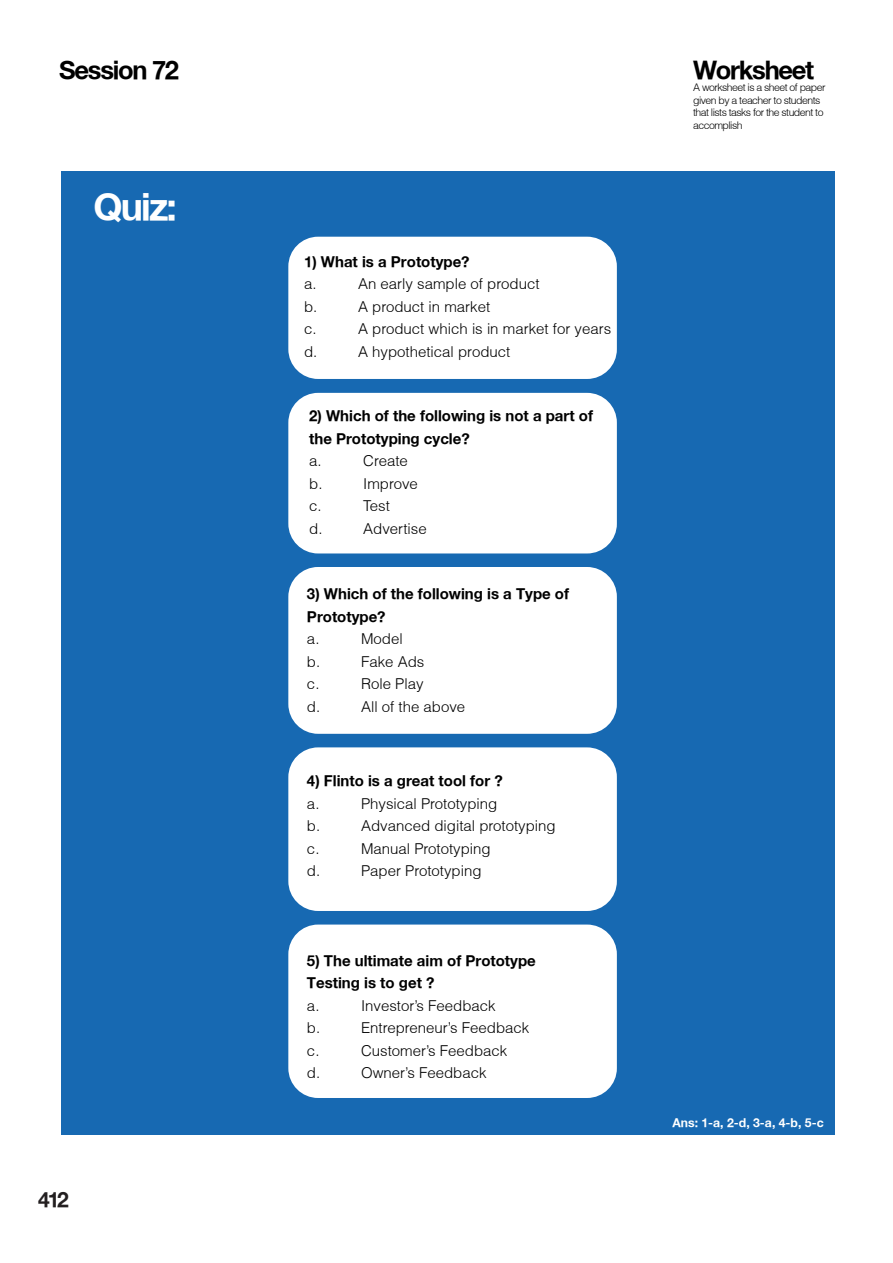
<style>
.page{position:relative;width:893px;height:1263px;background:#fff}
.page>*{position:absolute;margin:0;border:0;box-sizing:border-box;transform-origin:0 0}
.t1{font:700 37.5px "Helvetica Neue";color:#fff}
.t2{font:700 25.5px "Helvetica Neue";letter-spacing:-.05em;color:#000}
.t3{font:700 21px "Helvetica Neue";color:#231f20}
.t4{font:300 15px "Helvetica";color:#000}
.t5{font:700 15px/22.5px "Helvetica Neue";color:#000}
.t6{font:700 12.3px "Helvetica Neue";color:#fff}
.t7{font:300 10.5px/12.6px "Helvetica";letter-spacing:-.05em;color:#000}
</style>
<div class="page">
<div style="left:61px;top:171px;width:773px;height:964px;background:#1769b2"></div>
<div style="left:288px;top:237px;width:329px;height:142px;background:#fff;border-radius:30px"></div>
<div style="left:288px;top:393px;width:329px;height:160px;background:#fff;border-radius:30px"></div>
<div style="left:288px;top:567px;width:329px;height:167px;background:#fff;border-radius:30px"></div>
<div style="left:288px;top:747px;width:329px;height:164px;background:#fff;border-radius:30px"></div>
<div style="left:288px;top:924px;width:329px;height:174px;background:#fff;border-radius:30px"></div>
<p class="t2" style="left:59px;top:54px;width:121px">Session 72</p>
<p class="t1" style="left:94px;top:183px;width:85px">Quiz:</p>
<h3 class="t3" style="left:38px;top:1187px;width:32px">412</h3>
<p class="t5" style="left:304px;top:250px;width:167px">1) What is a Prototype?</p>
<p class="t4" style="left:304px;top:275px;width:14px">a.</p>
<p class="t4" style="left:358px;top:275px;width:183px">An early sample of product</p>
<p class="t4" style="left:304px;top:297px;width:15px">b.</p>
<p class="t4" style="left:358px;top:297px;width:134px">A product in market</p>
<p class="t4" style="left:304px;top:320px;width:14px">c.</p>
<p class="t4" style="left:358px;top:320px;width:255px">A product which is in market for years</p>
<p class="t4" style="left:304px;top:342px;width:15px">d.</p>
<p class="t4" style="left:358px;top:342px;width:154px">A hypothetical product</p>
<p class="t5" style="left:309px;top:404px;width:285px">2) Which of the following is not a part of the Prototyping cycle?</p>
<p class="t4" style="left:309px;top:452px;width:14px">a.</p>
<p class="t4" style="left:363px;top:452px;width:46px">Create</p>
<p class="t4" style="left:309px;top:474px;width:15px">b.</p>
<p class="t4" style="left:363px;top:474px;width:56px">Improve</p>
<p class="t4" style="left:309px;top:497px;width:14px">c.</p>
<p class="t4" style="left:363px;top:497px;width:28px">Test</p>
<p class="t4" style="left:309px;top:519px;width:15px">d.</p>
<p class="t4" style="left:363px;top:519px;width:65px">Advertise</p>
<p class="t5" style="left:307px;top:582px;width:264px">3) Which of the following is a Type of<br>Prototype?</p>
<p class="t4" style="left:307px;top:630px;width:14px">a.</p>
<p class="t4" style="left:361px;top:630px;width:43px">Model</p>
<p class="t4" style="left:307px;top:652px;width:15px">b.</p>
<p class="t4" style="left:361px;top:652px;width:65px">Fake Ads</p>
<p class="t4" style="left:307px;top:675px;width:14px">c.</p>
<p class="t4" style="left:361px;top:675px;width:64px">Role Play</p>
<p class="t4" style="left:307px;top:697px;width:15px">d.</p>
<p class="t4" style="left:361px;top:697px;width:106px">All of the above</p>
<p class="t5" style="left:307px;top:769px;width:197px">4) Flinto is a great tool for ?</p>
<p class="t4" style="left:307px;top:794px;width:14px">a.</p>
<p class="t4" style="left:361px;top:794px;width:138px">Physical Prototyping</p>
<p class="t4" style="left:307px;top:817px;width:15px">b.</p>
<p class="t4" style="left:361px;top:817px;width:196px">Advanced digital prototyping</p>
<p class="t4" style="left:307px;top:839px;width:14px">c.</p>
<p class="t4" style="left:361px;top:839px;width:131px">Manual Prototyping</p>
<p class="t4" style="left:307px;top:862px;width:15px">d.</p>
<p class="t4" style="left:361px;top:862px;width:122px">Paper Prototyping</p>
<p class="t5" style="left:307px;top:949px;width:230px">5) The ultimate aim of Prototype<br>Testing is to get ?</p>
<p class="t4" style="left:307px;top:996px;width:14px">a.</p>
<p class="t4" style="left:361px;top:996px;width:136px">Investor’s Feedback</p>
<p class="t4" style="left:307px;top:1019px;width:15px">b.</p>
<p class="t4" style="left:361px;top:1019px;width:170px">Entrepreneur’s Feedback</p>
<p class="t4" style="left:307px;top:1041px;width:14px">c.</p>
<p class="t4" style="left:361px;top:1041px;width:148px">Customer’s Feedback</p>
<p class="t4" style="left:307px;top:1064px;width:15px">d.</p>
<p class="t4" style="left:361px;top:1064px;width:127px">Owner’s Feedback</p>
<p class="t2" style="left:693px;top:54px;width:123px">Worksheet</p>
<p class="t7" style="left:693px;top:81px;width:134px">A worksheet is a sheet of paper given by a teacher to students that lists tasks for the student to accomplish</p>
<p class="t6" style="left:672px;top:1115px;width:153px">Ans: 1-a, 2-d, 3-a, 4-b, 5-c</p>
</div>
